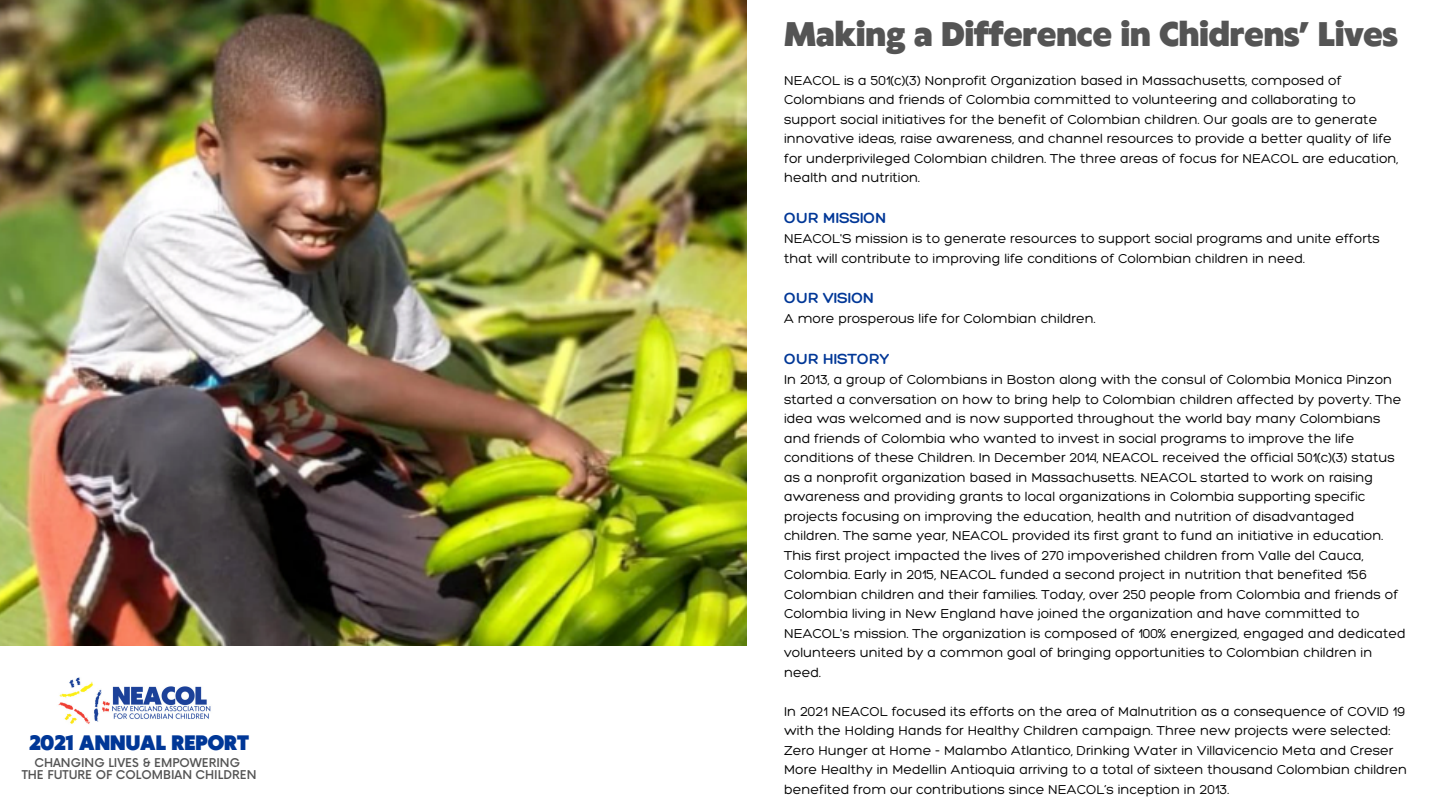
<style>
.page{position:relative;width:1440px;height:810px;background:#fff}
.page>*{position:absolute;margin:0;border:0;box-sizing:border-box;transform-origin:0 0}
.t1{font:900 32px "Klein Text";color:#545454}
.t2{font:900 19.6px "Klein Text";color:#003797}
.t3{font:300 16px "Hero";color:#003797}
.t4{font:300 14px/19.5px "Hero";color:#000}
.t5{font:500 11.8px "Now";color:#545454}
</style>
<div class="page">
<img style="left:58px;top:677px;width:153px;height:47px">
<img style="left:0;top:0;width:746px;height:646px">
<p class="t2" style="left:29px;top:733px;width:222px">2021 ANNUAL REPORT</p>
<p class="t5" style="left:34px;top:756px;width:207px">CHANGING LIVES &amp; EMPOWERING</p>
<p class="t5" style="left:22px;top:769px;width:236px">THE FUTURE OF COLOMBIAN CHILDREN</p>
<p class="t1" style="left:784px;top:18px;width:615px">Making a Difference in Chidrens’ Lives</p>
<p class="t4" style="left:784px;top:70px;width:616px">NEACOL is a 501(c)(3) Nonprofit Organization based in Massachusetts, composed of Colombians and friends of Colombia committed to volunteering and collaborating to support social initiatives for the benefit of Colombian children. Our goals are to generate innovative ideas, raise awareness, and channel resources to provide a better quality of life for underprivileged Colombian children. The three areas of focus for NEACOL are education, health and nutrition.</p>
<p class="t3" style="left:784px;top:208px;width:104px">OUR MISSION</p>
<p class="t4" style="left:784px;top:228px;width:597px">NEACOL'S mission is to generate resources to support social programs and unite efforts that will contribute to improving life conditions of Colombian children in need.</p>
<p class="t3" style="left:784px;top:288px;width:92px">OUR VISION</p>
<p class="t4" style="left:784px;top:309px;width:313px">A more prosperous life for Colombian children.</p>
<p class="t3" style="left:784px;top:349px;width:107px">OUR HISTORY</p>
<p class="t4" style="left:784px;top:369px;width:623px">In 2013, a group of Colombians in Boston along with the consul of Colombia Monica Pinzon started a conversation on how to bring help to Colombian children affected by poverty. The idea was welcomed and is now supported throughout the world bay many Colombians and friends of Colombia who wanted to invest in social programs to improve the life conditions of these Children. In December 2014, NEACOL received the official 501(c)(3) status as a nonprofit organization based in Massachusetts. NEACOL started to work on raising awareness and providing grants to local organizations in Colombia supporting specific projects focusing on improving the education, health and nutrition of disadvantaged children. The same year, NEACOL provided its first grant to fund an initiative in education.<br>This first project impacted the lives of 270 impoverished children from Valle del Cauca, Colombia. Early in 2015, NEACOL funded a second project in nutrition that benefited 156<br>Colombian children and their families. Today, over 250 people from Colombia and friends of Colombia living in New England have joined the organization and have committed to NEACOL's mission. The organization is composed of 100% energized, engaged and dedicated volunteers united by a common goal of bringing opportunities to Colombian children in need.</p>
<p class="t4" style="left:784px;top:701px;width:625px">In 2021 NEACOL focused its efforts on the area of Malnutrition as a consequence of COVID 19 with the Holding Hands for Healthy Children campaign. Three new projects were selected:<br>Zero Hunger at Home - Malambo Atlantico, Drinking Water in Villavicencio Meta and Creser More Healthy in Medellin Antioquia arriving to a total of sixteen thousand Colombian children benefited from our contributions since NEACOL’s inception in 2013.</p>
</div>
